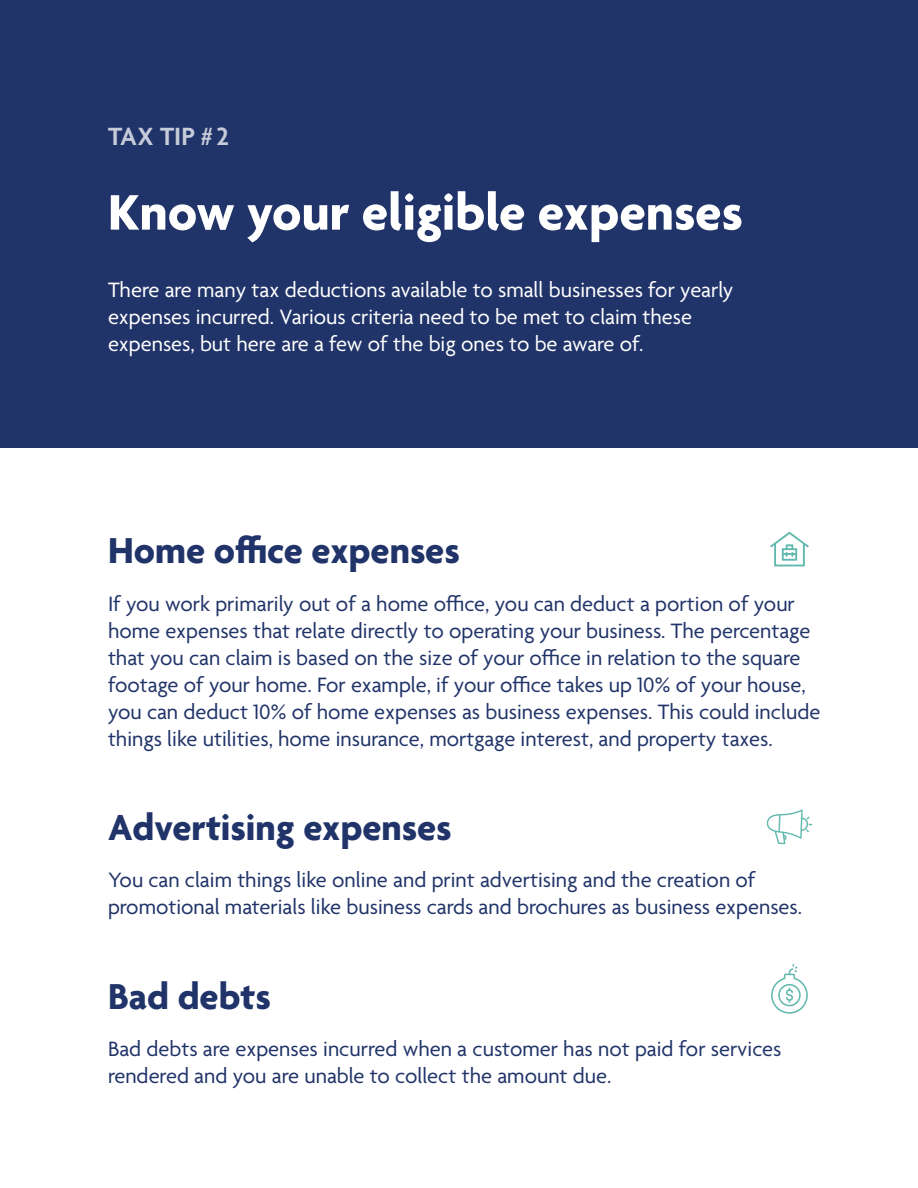
<style>
.page{position:relative;width:918px;height:1188px;background:#fff}
.page>*{position:absolute;margin:0;border:0;box-sizing:border-box;transform-origin:0 0}
.t1{font:700 54px "Agenda";color:#fff}
.t2{font:700 39px "Agenda";color:#213469}
.Kicker{font:600 27px "Agenda";color:#c7ccda}
.Copy{font:22.5px/27px "Agenda";color:#213469}
.Copy-2{font:22.5px/27px "Agenda";color:#fff}
</style>
<div class="page">
<div style="left:0;top:0;width:918px;height:448px;background:#213469"></div>
<svg style="left:770px;top:532px;width:39px;height:34px"></svg>
<svg style="left:771px;top:964px;width:37px;height:50px"></svg>
<svg style="left:767px;top:809px;width:45px;height:35px"></svg>
<p class="Kicker" style="left:108px;top:122px;width:122px">TAX TIP # 2</p>
<h1 class="t1" style="left:108px;top:183px;width:636px">Know your eligible expenses</h1>
<p class="Copy-2" style="left:108px;top:278px;width:627px">There are many tax deductions available to small businesses for yearly expenses incurred. Various criteria need to be met to claim these expenses, but here are a few of the big ones to be aware of.</p>
<h2 class="t2" style="left:108px;top:530px;width:353px">Home office expenses</h2>
<p class="Copy" style="left:108px;top:592px;width:714px">If you work primarily out of a home office, you can deduct a portion of your home expenses that relate directly to operating your business. The percentage that you can claim is based on the size of your office in relation to the square footage of your home. For example, if your office takes up 10% of your house, you can deduct 10% of home expenses as business expenses. This could include things like utilities, home insurance, mortgage interest, and property taxes.</p>
<h2 class="t2" style="left:108px;top:806px;width:345px">Advertising expenses</h2>
<p class="Copy" style="left:108px;top:868px;width:696px">You can claim things like online and print advertising and the creation of promotional materials like business cards and brochures as business expenses.</p>
<h2 class="t2" style="left:108px;top:975px;width:164px">Bad debts</h2>
<p class="Copy" style="left:108px;top:1037px;width:675px">Bad debts are expenses incurred when a customer has not paid for services rendered and you are unable to collect the amount due.</p>
</div>
